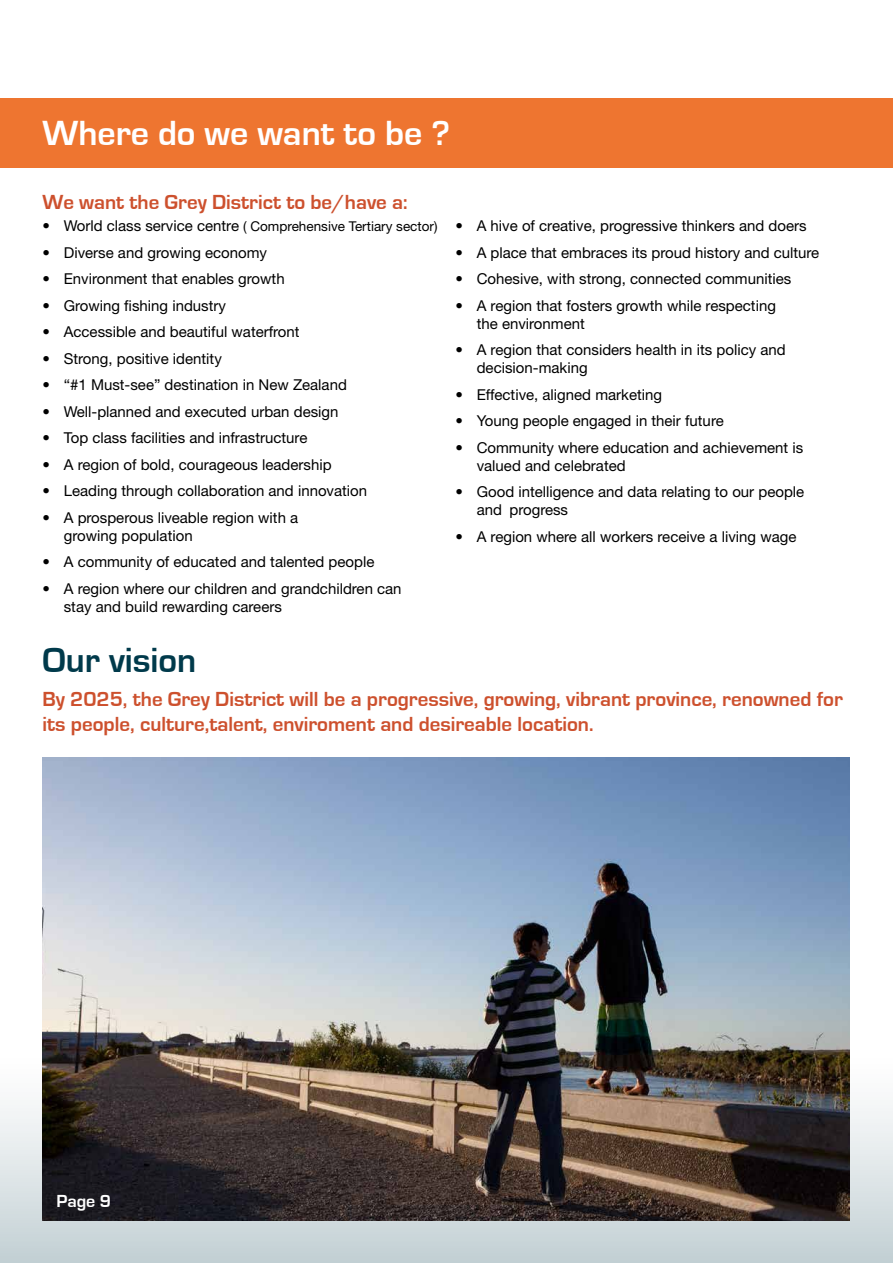
<style>
.page{position:relative;width:893px;height:1263px;background:#fff}
.page>*{position:absolute;margin:0;border:0;box-sizing:border-box;transform-origin:0 0}
.t1{font:700 36px "Eurostile";color:#fff}
.t2{font:700 36px "Eurostile";color:#003a4b}
.t3{font:700 21px/25.2px "Eurostile";color:#cd502d}
.t4{font:700 18px "Eurostile";color:#fff}
.t5{font:15px/18px "Helvetica Neue LT Std";color:#000}
.t6{font:13.5px "Helvetica Neue LT Std";color:#000}
.s1{font-size:15px}
</style>
<div class="page">
<div style="left:0;top:1035px;width:893px;height:228px;background:linear-gradient(to bottom,#fff,#c5d2d6)"></div>
<svg style="left:0;top:996px;width:636px;height:254px;fill:#cdd8db"></svg>
<div style="left:0;top:98px;width:893px;height:70px;background:#ee7530"></div>
<img style="left:43px;top:757px;width:806px;height:464px">
<h1 class="t1" style="left:43px;top:114px;width:409px">Where do we want to be ?</h1>
<h2 class="t3" style="left:43px;top:190px;width:367px">We want the Grey District to be/have a:</h2>
<p class="t6" style="left:43px;top:218px;width:396px"><span class="s1">• World class service centre</span> ( Comprehensive Tertiary sector)</p>
<p class="t5" style="left:43px;top:243px;width:226px">• Diverse and growing economy</p>
<p class="t5" style="left:43px;top:270px;width:244px">• Environment that enables growth</p>
<p class="t5" style="left:43px;top:296px;width:185px">• Growing fishing industry</p>
<p class="t5" style="left:43px;top:323px;width:259px">• Accessible and beautiful waterfront</p>
<p class="t5" style="left:43px;top:349px;width:181px">• Strong, positive identity</p>
<p class="t5" style="left:43px;top:376px;width:306px">• “#1 Must-see” destination in New Zealand</p>
<p class="t5" style="left:43px;top:402px;width:298px">• Well-planned and executed urban design</p>
<p class="t5" style="left:43px;top:429px;width:266px">• Top class facilities and infrastructure</p>
<p class="t5" style="left:43px;top:455px;width:291px">• A region of bold, courageous leadership</p>
<p class="t5" style="left:43px;top:482px;width:326px">• Leading through collaboration and innovation</p>
<p class="t5" style="left:64px;top:508px;width:236px;text-indent:-21px">• A prosperous liveable region with a growing population</p>
<p class="t5" style="left:43px;top:553px;width:333px">• A community of educated and talented people</p>
<p class="t5" style="left:64px;top:579px;width:339px;text-indent:-21px">• A region where our children and grandchildren can stay and build rewarding careers</p>
<p class="t5" style="left:455px;top:217px;width:353px">• A hive of creative, progressive thinkers and doers</p>
<p class="t5" style="left:455px;top:243px;width:365px">• A place that embraces its proud history and culture</p>
<p class="t5" style="left:455px;top:270px;width:337px">• Cohesive, with strong, connected communities</p>
<p class="t5" style="left:477px;top:296px;width:301px;text-indent:-21px">• A region that fosters growth while respecting the environment</p>
<p class="t5" style="left:477px;top:341px;width:310px;text-indent:-21px">• A region that considers health in its policy and decision-making</p>
<p class="t5" style="left:455px;top:385px;width:208px">• Effective, aligned marketing</p>
<p class="t5" style="left:455px;top:412px;width:270px">• Young people engaged in their future</p>
<p class="t5" style="left:477px;top:438px;width:328px;text-indent:-21px">• Community where education and achievement is valued and celebrated</p>
<p class="t5" style="left:477px;top:483px;width:329px;text-indent:-21px">• Good intelligence and data relating to our people and progress</p>
<p class="t5" style="left:455px;top:527px;width:342px">• A region where all workers receive a living wage</p>
<h1 class="t2" style="left:43px;top:641px;width:155px">Our vision</h1>
<h2 class="t3" style="left:43px;top:687px;width:802px">By 2025, the Grey District will be a progressive, growing, vibrant province, renowned for its people, culture,talent, enviroment and desireable location.</h2>
<p class="t4" style="left:56px;top:1192px;width:56px">Page 9</p>
</div>
